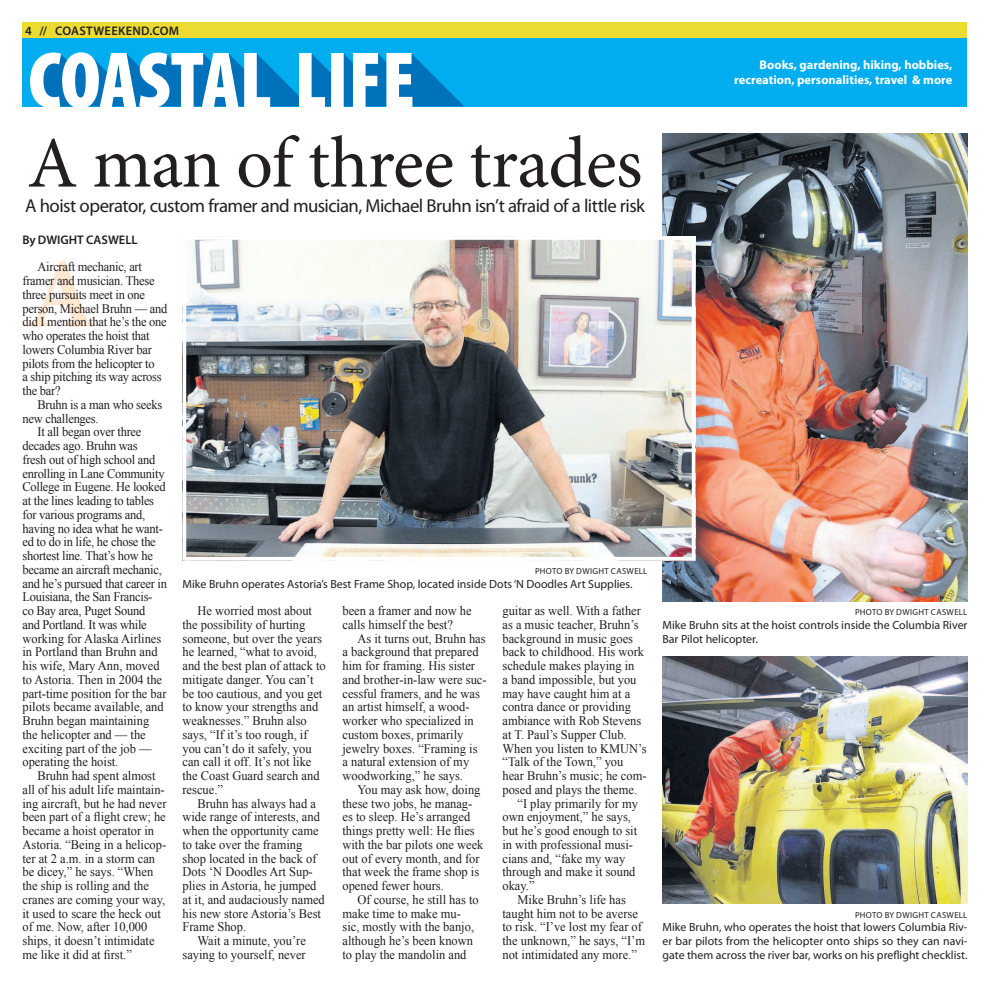
<style>
.page{position:relative;width:990px;height:990px;background:#fff}
.page>*{position:absolute;margin:0;border:0;box-sizing:border-box;transform-origin:0 0}
.t1{font:72.5px "Minion Pro";letter-spacing:-.01em;color:#231f20}
.t2{font:18.75px "Myriad Pro";letter-spacing:-.03em;color:#231f20}
.t3{font:13.12px/13.8px "Times New Roman";color:#231f20;scale:.95 1}
.t4{font:13.12px/13.8px "Times New Roman";letter-spacing:-.02em;color:#231f20;scale:.95 1}
.t5{font:700 12.5px/15px "Myriad Pro";color:#fff;text-align:right}
.t6{font:600 12.5px "Myriad Pro";letter-spacing:.025em;color:#231f20}
.t7{font:600 12.5px "Myriad Pro";color:#231f20}
.t8{font:11.88px/13.8px "Myriad Pro";color:#231f20;text-align:justify}
.t9{font:8.75px "Myriad Pro";letter-spacing:.035em;color:#231f20}
</style>
<div class="page">
<svg style="left:28px;top:260px;width:67px;height:67px"></svg>
<div style="left:23px;top:35px;width:945px;height:71px;background:#00aeef"></div>
<div style="left:23px;top:23px;width:945px;height:15px;background:#ecdc31"></div>
<svg style="left:30px;top:52px;width:434px;height:55px"></svg>
<img style="left:663px;top:656px;width:305px;height:248px">
<img style="left:663px;top:134px;width:305px;height:467px">
<img style="left:188px;top:241px;width:503px;height:315px">
<div style="left:183px;top:236px;width:513px;height:325px;border:4px solid #fff"></div>
<p class="t6" style="left:25px;top:26px;width:156px">4 // COASTWEEKEND.COM</p>
<p class="t5" style="left:734px;top:58px;width:220px">Books, gardening, hiking, hobbies, recreation, personalities, travel &amp; more</p>
<h1 class="t1" style="left:27px;top:119px;width:617px">A man of three trades</h1>
<h2 class="t2" style="left:25px;top:198px;width:621px">A hoist operator, custom framer and musician, Michael Bruhn isn’t afraid of a little risk</h2>
<p class="t7" style="left:23px;top:236px;width:117px">By DWIGHT CASWELL</p>
<p class="t4" style="left:22px;top:261px;width:154px;text-indent:15px">Aircraft mechanic, art framer and musician. These three pursuits meet in one person, Michael Bruhn — and did I mention that he’s the one who operates the hoist that lowers Columbia River bar pilots from the helicopter to<br>a ship pitching its way across the bar?</p>
<p class="t4" style="left:38px;top:399px;width:133px">Bruhn is a man who seeks</p>
<p class="t4" style="left:22px;top:413px;width:82px">new challenges.</p>
<p class="t4" style="left:38px;top:426px;width:111px">It all began over three</p>
<p class="t4" style="left:22px;top:440px;width:123px">decades ago. Bruhn was</p>
<p class="t4" style="left:22px;top:454px;width:141px">fresh out of high school and</p>
<p class="t4" style="left:22px;top:468px;width:151px">enrolling in Lane Community</p>
<p class="t4" style="left:22px;top:481px;width:152px">College in Eugene. He looked</p>
<p class="t4" style="left:22px;top:495px;width:140px">at the lines leading to tables</p>
<p class="t4" style="left:22px;top:509px;width:131px">for various programs and,</p>
<p class="t4" style="left:22px;top:523px;width:149px">having no idea what he want-</p>
<p class="t4" style="left:22px;top:536px;width:142px">ed to do in life, he chose the</p>
<p class="t4" style="left:22px;top:550px;width:139px">shortest line. That’s how he</p>
<p class="t4" style="left:22px;top:564px;width:148px">became an aircraft mechanic,</p>
<p class="t4" style="left:22px;top:578px;width:154px">and he’s pursued that career in</p>
<p class="t4" style="left:22px;top:591px;width:138px">Louisiana, the San Francis-</p>
<p class="t4" style="left:22px;top:605px;width:131px">co Bay area, Puget Sound</p>
<p class="t4" style="left:22px;top:619px;width:132px">and Portland. It was while</p>
<p class="t3" style="left:22px;top:633px;width:148px">working for Alaska Airlines</p>
<p class="t3" style="left:22px;top:646px;width:144px">in Portland than Bruhn and</p>
<p class="t3" style="left:22px;top:660px;width:146px">his wife, Mary Ann, moved</p>
<p class="t3" style="left:22px;top:674px;width:149px">to Astoria. Then in 2004 the</p>
<p class="t3" style="left:22px;top:688px;width:153px">part-time position for the bar</p>
<p class="t3" style="left:22px;top:701px;width:150px">pilots became available, and</p>
<p class="t3" style="left:22px;top:715px;width:135px">Bruhn began maintaining</p>
<p class="t3" style="left:22px;top:729px;width:131px">the helicopter and — the</p>
<p class="t3" style="left:22px;top:743px;width:137px">exciting part of the job —</p>
<p class="t3" style="left:22px;top:756px;width:102px">operating the hoist.</p>
<p class="t3" style="left:38px;top:770px;width:126px">Bruhn had spent almost</p>
<p class="t3" style="left:22px;top:784px;width:151px">all of his adult life maintain-</p>
<p class="t3" style="left:22px;top:798px;width:153px">ing aircraft, but he had never</p>
<p class="t3" style="left:22px;top:810px;width:152px">been part of a flight crew; he</p>
<p class="t3" style="left:22px;top:825px;width:140px">became a hoist operator in</p>
<p class="t3" style="left:22px;top:839px;width:153px">Astoria. “Being in a helicop-</p>
<p class="t3" style="left:22px;top:853px;width:141px">ter at 2 a.m. in a storm can</p>
<p class="t3" style="left:22px;top:866px;width:139px">be dicey,” he says. “When</p>
<p class="t3" style="left:22px;top:880px;width:135px">the ship is rolling and the</p>
<p class="t3" style="left:22px;top:894px;width:152px">cranes are coming your way,</p>
<p class="t3" style="left:22px;top:908px;width:147px">it used to scare the heck out</p>
<p class="t3" style="left:22px;top:921px;width:133px">of me. Now, after 10,000</p>
<p class="t3" style="left:22px;top:935px;width:141px">ships, it doesn’t intimidate</p>
<p class="t3" style="left:22px;top:947px;width:117px">me like it did at first.”</p>
<p class="t9" style="left:535px;top:568px;width:114px">PHOTO BY DWIGHT CASWELL</p>
<p class="t8" style="left:182px;top:578px;width:452px">Mike Bruhn operates Astoria’s Best Frame Shop, located inside Dots ‘N Doodles Art Supplies.</p>
<p class="t3" style="left:183px;top:605px;width:152px;text-indent:15px">He worried most about the possibility of hurting someone, but over the years he learned, “what to avoid, and the best plan of attack to mitigate danger. You can’t be too cautious, and you get to know your strengths and weaknesses.” Bruhn also says, “If it’s too rough, if you can’t do it safely, you can call it off. It’s not like the Coast Guard search and rescue.”</p>
<p class="t3" style="left:183px;top:798px;width:151px;text-indent:15px">Bruhn has always had a wide range of interests, and when the opportunity came to take over the framing shop located in the back of<br>Dots ‘N Doodles Art Sup&shy;plies in Astoria, he jumped at it, and audaciously named his new store Astoria’s Best<br>Frame Shop.</p>
<p class="t3" style="left:183px;top:935px;width:131px;text-align:right">Wait a minute, you’re saying to yourself, never</p>
<p class="t3" style="left:343px;top:605px;width:137px">been a framer and now he calls himself the best?</p>
<p class="t3" style="left:343px;top:633px;width:153px;text-indent:15px">As it turns out, Bruhn has a background that prepared him for framing. His sister and brother-in-law were suc&shy;cessful framers, and he was an artist himself, a wood&shy;worker who specialized in custom boxes, primarily jewelry boxes. “Framing is<br>a natural extension of my woodworking,” he says.</p>
<p class="t3" style="left:343px;top:784px;width:150px;text-indent:15px">You may ask how, doing these two jobs, he manag&shy;es to sleep. He’s arranged things pretty well: He flies with the bar pilots one week out of every month, and for that week the frame shop is opened fewer hours.</p>
<p class="t3" style="left:343px;top:894px;width:145px;text-indent:15px">Of course, he still has to make time to make mu&shy;sic, mostly with the banjo, although he’s been known to play the mandolin and</p>
<p class="t3" style="left:503px;top:605px;width:147px">guitar as well. With a father</p>
<p class="t3" style="left:503px;top:619px;width:145px">as a music teacher, Bruhn’s</p>
<p class="t3" style="left:503px;top:633px;width:139px">background in music goes</p>
<p class="t3" style="left:503px;top:646px;width:151px">back to childhood. His work</p>
<p class="t3" style="left:503px;top:660px;width:140px">schedule makes playing in</p>
<p class="t3" style="left:503px;top:674px;width:143px">a band impossible, but you</p>
<p class="t3" style="left:503px;top:688px;width:136px">may have caught him at a</p>
<p class="t3" style="left:503px;top:701px;width:137px">contra dance or providing</p>
<p class="t3" style="left:503px;top:715px;width:148px">ambiance with Rob Stevens</p>
<p class="t3" style="left:503px;top:729px;width:132px">at T. Paul’s Supper Club.</p>
<p class="t3" style="left:503px;top:743px;width:153px">When you listen to KMUN’s</p>
<p class="t3" style="left:503px;top:756px;width:129px">“Talk of the Town,” you</p>
<p class="t3" style="left:503px;top:769px;width:153px">hear Bruhn’s music; he com-</p>
<p class="t3" style="left:503px;top:784px;width:143px">posed and plays the theme.</p>
<p class="t3" style="left:518px;top:798px;width:128px">“I play primarily for my</p>
<p class="t3" style="left:503px;top:811px;width:137px">own enjoyment,” he says,</p>
<p class="t3" style="left:503px;top:825px;width:143px">but he’s good enough to sit</p>
<p class="t3" style="left:503px;top:839px;width:139px">in with professional musi-</p>
<p class="t3" style="left:503px;top:853px;width:131px">cians and, “fake my way</p>
<p class="t3" style="left:503px;top:866px;width:141px">through and make it sound</p>
<p class="t3" style="left:503px;top:880px;width:35px">okay.”</p>
<p class="t3" style="left:518px;top:894px;width:116px">Mike Bruhn’s life has</p>
<p class="t3" style="left:503px;top:908px;width:144px">taught him not to be averse</p>
<p class="t3" style="left:503px;top:921px;width:148px">to risk. “I’ve lost my fear of</p>
<p class="t3" style="left:503px;top:935px;width:152px">the unknown,” he says, “I’m</p>
<p class="t3" style="left:503px;top:949px;width:143px">not intimidated any more.”</p>
<p class="t9" style="left:855px;top:609px;width:114px">PHOTO BY DWIGHT CASWELL</p>
<p class="t8" style="left:662px;top:619px;width:307px">Mike Bruhn sits at the hoist controls inside the Columbia River<br>Bar Pilot helicopter.</p>
<p class="t9" style="left:855px;top:911px;width:114px">PHOTO BY DWIGHT CASWELL</p>
<p class="t8" style="left:662px;top:922px;width:307px">Mike Bruhn, who operates the hoist that lowers Columbia Riv&shy;er bar pilots from the helicopter onto ships so they can navi&shy;gate them across the river bar, works on his preflight checklist.</p>
</div>
